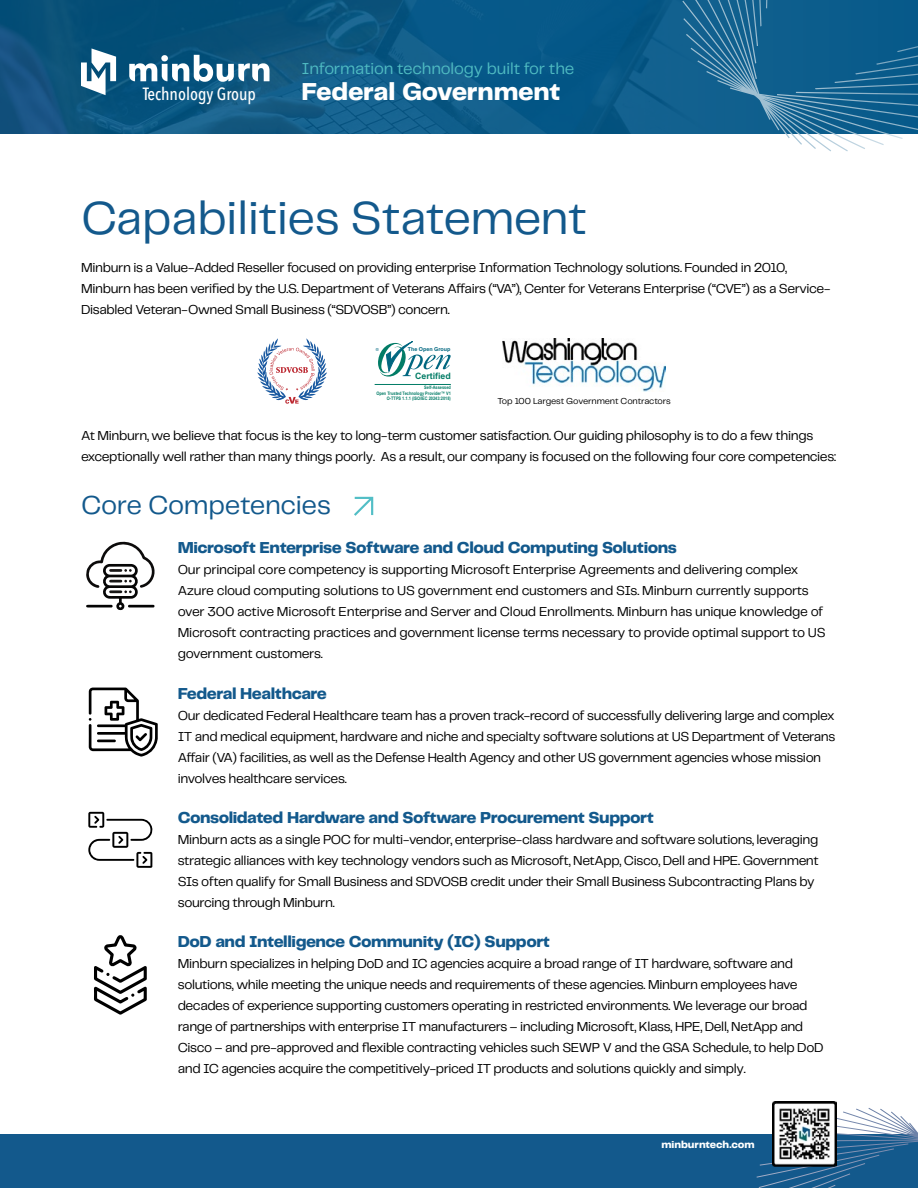
<style>
.page{position:relative;width:918px;height:1188px;background:#fff}
.page>*{position:absolute;margin:0;border:0;box-sizing:border-box;transform-origin:0 0}
.t1{font:48px "PP Telegraf";letter-spacing:-.01em;color:#13598c}
.t2{font:27px "PP Telegraf";letter-spacing:-.015em;color:#13598c}
.t3{font:800 25.5px "PP Telegraf";letter-spacing:-.01em;color:#fff}
.t4{font:500 17.55px "Avenir Next Condensed";color:#fff}
.t5{font:800 16.5px "PP Telegraf";letter-spacing:-.03em;color:#13598c}
.t6{font:16.5px "PP Telegraf";letter-spacing:-.01em;color:#4fbbc2}
.t7{font:13.5px/21px "PP Telegraf";letter-spacing:-.03em;color:#000}
.t8{font:800 10.5px "PP Telegraf";letter-spacing:-.005em;color:#fff}
.t9{font:9px "PP Telegraf";letter-spacing:-.015em;color:#000}
.t10{font:700 8.85px "Arial";color:#027c66}
.t11{font:700 5.4px "Arial";color:#016780}
.t12{font:700 4.8px/5.4px "Arial Narrow";color:#027c66;text-align:right}
.t13{font:4.2px "Arial";color:#016780}
</style>
<div class="page">
<svg style="left:0;top:0;width:682px;height:134px;background:#0b5783"></svg>
<svg style="left:682px;top:0;width:236px;height:151px;background:#34779f"></svg>
<div style="left:0;top:1134px;width:918px;height:54px;background:#13598c"></div>
<svg style="left:129px;top:55px;width:141px;height:27px"></svg>
<svg style="left:81px;top:48px;width:35px;height:47px"></svg>
<img style="left:837px;top:1108px;width:81px;height:37px">
<img style="left:837px;top:1143px;width:71px;height:5px">
<img style="left:757px;top:1148px;width:137px;height:30px">
<img style="left:759px;top:1155px;width:120px;height:33px">
<img style="left:789px;top:1163px;width:76px;height:25px">
<img style="left:811px;top:1173px;width:39px;height:15px">
<svg style="left:828px;top:1185px;width:7px;height:3px"></svg>
<svg style="left:354px;top:496px;width:20px;height:20px"></svg>
<svg style="left:257px;top:338px;width:70px;height:66px"></svg>
<hr style="left:375px;top:384px;width:76px;height:1px;background:#027c66">
<svg style="left:378px;top:341px;width:73px;height:36px"></svg>
<img style="left:503px;top:338px;width:162px;height:53px">
<svg style="left:86px;top:542px;width:69px;height:68px"></svg>
<svg style="left:89px;top:688px;width:69px;height:69px"></svg>
<svg style="left:88px;top:812px;width:64px;height:56px"></svg>
<svg style="left:94px;top:935px;width:53px;height:80px"></svg>
<img style="left:772px;top:1101px;width:65px;height:66px">
<p class="t4" style="left:143px;top:84px;width:115px">Technology Group</p>
<p class="t6" style="left:302px;top:57px;width:274px">Information technology built for the</p>
<h3 class="t3" style="left:302px;top:74px;width:261px">Federal Government</h3>
<h1 class="t1" style="left:81px;top:186px;width:508px">Capabilities Statement</h1>
<p class="t7" style="left:81px;top:256px;width:751px">Minburn is a Value-Added Reseller focused on providing enterprise Information Technology solutions. Founded in 2010,<br>Minburn has been verified by the U.S. Department of Veterans Affairs (“VA”), Center for Veterans Enterprise (“CVE”) as a Service-<br>Disabled Veteran-Owned Small Business (“SDVOSB”) concern.</p>
<p class="t13" style="left:376px;top:347px;width:5px">®</p>
<p class="t11" style="left:408px;top:346px;width:44px">The Open Group</p>
<p class="t12" style="left:376px;top:385px;width:76px">Self-Assessed<br>Open Trusted Technology Provider™ V1<br>O-TTPS 1.1.1 (ISO/IEC 20243:2018)</p>
<p class="t10" style="left:415px;top:370px;width:37px">Certified</p>
<p class="t9" style="left:497px;top:395px;width:175px">Top 100 Largest Government Contractors</p>
<p class="t7" style="left:81px;top:424px;width:757px">At Minburn, we believe that focus is the key to long-term customer satisfaction. Our guiding philosophy is to do a few things exceptionally well rather than many things poorly. As a result, our company is focused on the following four core competencies:</p>
<h2 class="t2" style="left:81px;top:487px;width:251px">Core Competencies</h2>
<p class="t5" style="left:178px;top:536px;width:501px">Microsoft Enterprise Software and Cloud Computing Solutions</p>
<p class="t7" style="left:178px;top:559px;width:650px">Our principal core competency is supporting Microsoft Enterprise Agreements and delivering complex Azure cloud computing solutions to US government end customers and SIs. Minburn currently supports over 300 active Microsoft Enterprise and Server and Cloud Enrollments. Minburn has unique knowledge of Microsoft contracting practices and government license terms necessary to provide optimal support to US government customers.</p>
<p class="t5" style="left:178px;top:682px;width:151px">Federal Healthcare</p>
<p class="t7" style="left:178px;top:705px;width:659px">Our dedicated Federal Healthcare team has a proven track-record of successfully delivering large and complex IT and medical equipment, hardware and niche and specialty software solutions at US Department of Veterans Affair (VA) facilities, as well as the Defense Health Agency and other US government agencies whose mission involves healthcare services.</p>
<p class="t5" style="left:178px;top:806px;width:478px">Consolidated Hardware and Software Procurement Support</p>
<p class="t7" style="left:178px;top:828px;width:642px">Minburn acts as a single POC for multi-vendor, enterprise-class hardware and software solutions, leveraging strategic alliances with key technology vendors such as Microsoft, NetApp, Cisco, Dell and HPE. Government SIs often qualify for Small Business and SDVOSB credit under their Small Business Subcontracting Plans by sourcing through Minburn.</p>
<p class="t5" style="left:178px;top:930px;width:374px">DoD and Intelligence Community (IC) Support</p>
<p class="t7" style="left:178px;top:952px;width:647px">Minburn specializes in helping DoD and IC agencies acquire a broad range of IT hardware, software and solutions, while meeting the unique needs and requirements of these agencies. Minburn employees have decades of experience supporting customers operating in restricted environments. We leverage our broad range of partnerships with enterprise IT manufacturers – including Microsoft, Klass, HPE, Dell, NetApp and Cisco – and pre-approved and flexible contracting vehicles such SEWP V and the GSA Schedule, to help DoD and IC agencies acquire the competitively-priced IT products and solutions quickly and simply.</p>
<p class="t8" style="left:661px;top:1137px;width:95px">minburntech.com</p>
</div>
